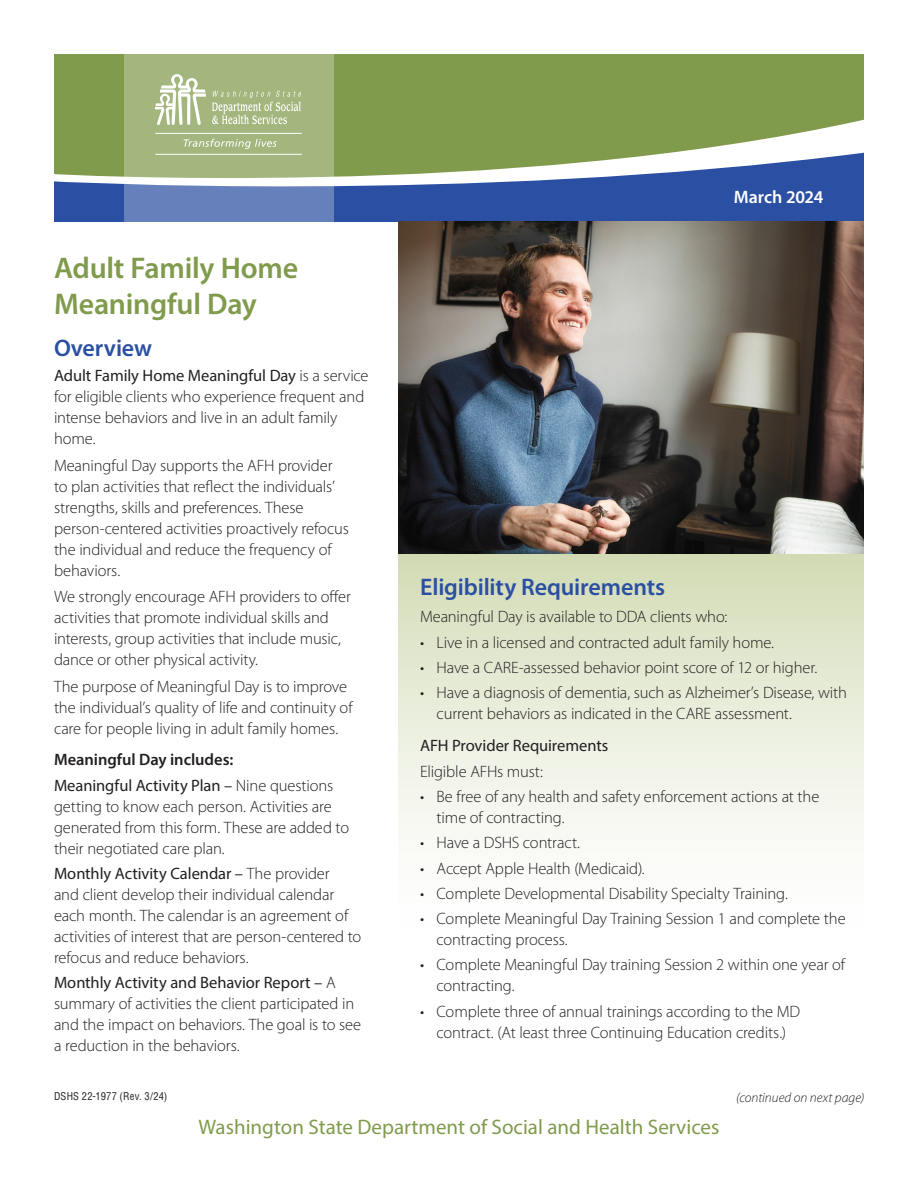
<style>
.page{position:relative;width:918px;height:1188px;background:#fff}
.page>*{position:absolute;margin:0;border:0;box-sizing:border-box;transform-origin:0 0}
.t1{font:600 30px/36px "Myriad Pro";letter-spacing:-.01em;color:#809b4c}
.t2{font:600 24px "Myriad Pro";letter-spacing:-.01em;color:#2b50a3}
.t3{font:21px "Myriad Pro";color:#809b4c}
.t4{font:600 18px "Myriad Pro";letter-spacing:-.01em;color:#fff}
.t5{font:300 16.5px/21px "Myriad Pro";letter-spacing:-.01em;color:#231f20}
.t6{font:16.5px "Myriad Pro";letter-spacing:-.005em;color:#231f20}
.t7{font:600 16.5px "Myriad Pro";letter-spacing:-.005em;color:#231f20}
.t8{font:italic 300 13.5px "Myriad Pro";color:#231f20}
.t9{font:condensed 10.5px "Helvetica LT Std";letter-spacing:.02em;color:#231f20}
.s1{font-weight:400}
</style>
<div class="page">
<div style="left:54px;top:97px;width:810px;height:125px;background:#2b50a3"></div>
<svg style="left:54px;top:54px;width:810px;height:133px;background:#88a169"></svg>
<svg style="left:124px;top:54px;width:210px;height:168px;background:#98ac95"></svg>
<svg style="left:212px;top:91px;width:89px;height:33px;background:#b3c394"></svg>
<svg style="left:155px;top:74px;width:51px;height:51px;background:#c6d1ae"></svg>
<hr style="left:155px;top:133px;width:147px;height:1px;background:#fff">
<hr style="left:155px;top:154px;width:147px;height:1px;background:#fff">
<svg style="left:184px;top:139px;width:93px;height:10px"></svg>
<div style="left:398px;top:553px;width:466px;height:387px;background:linear-gradient(to bottom,#d4ddb9,#fff)"></div>
<img style="left:398px;top:222px;width:466px;height:332px">
<p class="t1" style="left:54px;top:250px;width:246px">Adult Family Home<br>Meaningful Day</p>
<p class="t2" style="left:54px;top:335px;width:100px">Overview</p>
<p class="t5" style="left:54px;top:366px;width:316px"><span class="s1">Adult Family Home Meaningful Day</span> is a service for eligible clients who experience frequent and intense behaviors and live in an adult family home.</p>
<p class="t5" style="left:54px;top:455px;width:296px">Meaningful Day supports the AFH provider to plan activities that reflect the individuals’ strengths, skills and preferences. These person-centered activities proactively refocus the individual and reduce the frequency of behaviors.</p>
<p class="t5" style="left:54px;top:586px;width:299px">We strongly encourage AFH providers to offer activities that promote individual skills and interests, group activities that include music, dance or other physical activity.</p>
<p class="t5" style="left:54px;top:676px;width:300px">The purpose of Meaningful Day is to improve the individual’s quality of life and continuity of care for people living in adult family homes.</p>
<p class="t7" style="left:54px;top:751px;width:181px">Meaningful Day includes:</p>
<p class="t5" style="left:54px;top:775px;width:297px"><span class="s1">Meaningful Activity Plan –</span> Nine questions getting to know each person. Activities are generated from this form. These are added to their negotiated care plan.</p>
<p class="t5" style="left:54px;top:863px;width:309px"><span class="s1">Monthly Activity Calendar –</span> The provider<br>and client develop their individual calendar each month. The calendar is an agreement of activities of interest that are person-centered to refocus and reduce behaviors.</p>
<p class="t5" style="left:54px;top:973px;width:309px"><span class="s1">Monthly Activity and Behavior Report –</span> A summary of activities the client participated in and the impact on behaviors. The goal is to see a reduction in the behaviors.</p>
<p class="t9" style="left:54px;top:1089px;width:115px">DSHS 22-1977 (Rev. 3/24)</p>
<p class="t4" style="left:734px;top:187px;width:91px">March 2024</p>
<p class="t2" style="left:420px;top:573px;width:247px">Eligibility Requirements</p>
<p class="t5" style="left:420px;top:607px;width:309px">Meaningful Day is available to DDA clients who:</p>
<p class="t5" style="left:420px;top:632px;width:356px">• Live in a licensed and contracted adult family home.</p>
<p class="t5" style="left:420px;top:657px;width:399px">• Have a CARE-assessed behavior point score of 12 or higher.</p>
<p class="t5" style="left:437px;top:683px;width:412px;text-indent:-16px">• Have a diagnosis of dementia, such as Alzheimer’s Disease, with current behaviors as indicated in the CARE assessment.</p>
<p class="t6" style="left:420px;top:736px;width:190px">AFH Provider Requirements</p>
<p class="t5" style="left:420px;top:761px;width:124px">Eligible AFHs must:</p>
<p class="t5" style="left:437px;top:786px;width:384px;text-indent:-16px">• Be free of any health and safety enforcement actions at the time of contracting.</p>
<p class="t5" style="left:420px;top:832px;width:162px">• Have a DSHS contract.</p>
<p class="t5" style="left:420px;top:858px;width:226px">• Accept Apple Health (Medicaid).</p>
<p class="t5" style="left:420px;top:883px;width:369px">• Complete Developmental Disability Specialty Training.</p>
<p class="t5" style="left:437px;top:908px;width:411px;text-indent:-16px">• Complete Meaningful Day Training Session 1 and complete the contracting process.</p>
<p class="t5" style="left:437px;top:955px;width:410px;text-indent:-16px">• Complete Meaningful Day training Session 2 within one year of contracting.</p>
<p class="t5" style="left:420px;top:1001px;width:382px;text-align:center">• Complete three of annual trainings according to the MD contract. (At least three Continuing Education credits.)</p>
<p class="t8" style="left:736px;top:1091px;width:130px">(continued on next page)</p>
<p class="t3" style="left:199px;top:1114px;width:522px">Washington State Department of Social and Health Services</p>
</div>
